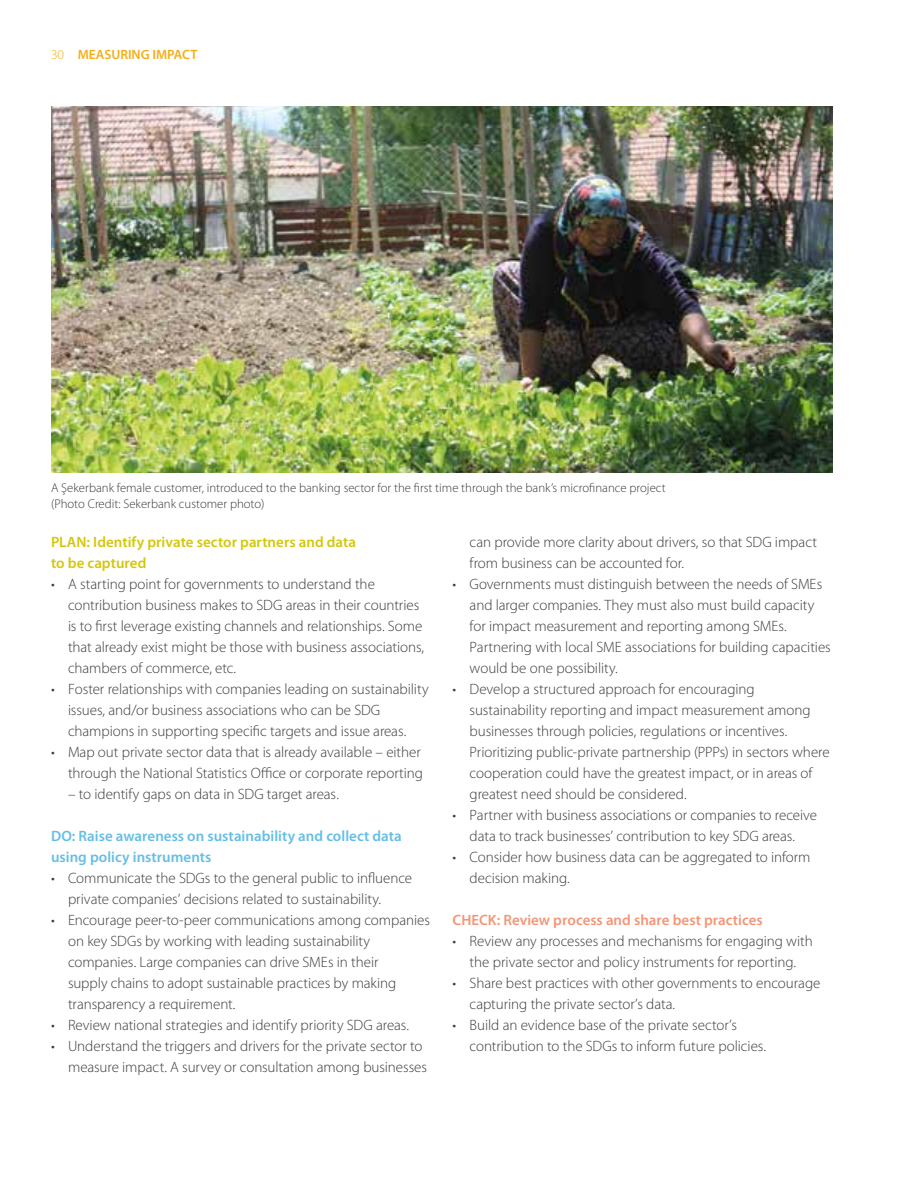
<style>
.page{position:relative;width:918px;height:1188px;background:#fff}
.page>*{position:absolute;margin:0;border:0;box-sizing:border-box;transform-origin:0 0}
.t1{font:300 15px/21px "Myriad Pro";letter-spacing:-.005em;color:#3c3c3b}
.t2{font:600 15px/21px "Myriad Pro";color:#64bee6}
.t3{font:600 15px/21px "Myriad Pro";letter-spacing:.005em;color:#d5c608}
.t4{font:600 15px "Myriad Pro";color:#f39677}
.t5{font:600 13.5px "Myriad Pro";color:#f4af17}
.t6{font:300 12.75px/15.8px "Myriad Pro";color:#3c3c3b}
.s1{font-weight:300}
</style>
<div class="page">
<img style="left:51px;top:106px;width:782px;height:367px">
<p class="t5" style="left:51px;top:47px;width:148px"><span class="s1">30</span> MEASURING IMPACT</p>
<p class="t6" style="left:51px;top:480px;width:616px">A Şekerbank female customer, introduced to the banking sector for the first time through the bank’s microfinance project (Photo Credit: Sekerbank customer photo)</p>
<p class="t3" style="left:51px;top:532px;width:307px">PLAN: Identify private sector partners and data to be captured</p>
<p class="t1" style="left:68px;top:574px;width:358px;text-indent:-17px">• A starting point for governments to understand the contribution business makes to SDG areas in their countries is to first leverage existing channels and relationships. Some that already exist might be those with business associations, chambers of commerce, etc.</p>
<p class="t1" style="left:68px;top:679px;width:362px;text-indent:-17px">• Foster relationships with companies leading on sustainability issues, and/or business associations who can be SDG champions in supporting specific targets and issue areas.</p>
<p class="t1" style="left:51px;top:742px;width:374px;text-align:right">• Map out private sector data that is already available – either through the National Statistics Office or corporate reporting</p>
<p class="t1" style="left:68px;top:784px;width:272px">– to identify gaps on data in SDG target areas.</p>
<p class="t2" style="left:51px;top:826px;width:352px">DO: Raise awareness on sustainability and collect data using policy instruments</p>
<p class="t1" style="left:68px;top:868px;width:346px;text-indent:-17px">• Communicate the SDGs to the general public to influence private companies’ decisions related to sustainability.</p>
<p class="t1" style="left:68px;top:910px;width:364px;text-indent:-17px">• Encourage peer-to-peer communications among companies on key SDGs by working with leading sustainability companies. Large companies can drive SMEs in their<br>supply chains to adopt sustainable practices by making transparency a requirement.</p>
<p class="t1" style="left:51px;top:1015px;width:360px">• Review national strategies and identify priority SDG areas.</p>
<p class="t1" style="left:68px;top:1036px;width:361px;text-indent:-17px">• U nderstand the triggers and drivers for the private sector to measure impact. A survey or consultation among businesses</p>
<p class="t1" style="left:470px;top:532px;width:349px">can provide more clarity about drivers, so that SDG impact from business can be accounted for.</p>
<p class="t1" style="left:470px;top:574px;width:354px;text-indent:-17px">• Governments must distinguish between the needs of SMEs and larger companies. They must also must build capacity for impact measurement and reporting among SMEs.<br>Partnering with local SME</p>
<p class="t1" style="left:625px;top:637px;width:207px">associations for building capacities</p>
<p class="t1" style="left:470px;top:658px;width:150px">would be one possibility.</p>
<p class="t1" style="left:470px;top:679px;width:362px;text-indent:-17px">• Develop a structured approach for encouraging sustainability reporting and impact measurement among businesses through policies, regulations or incentives.<br>Prioritizing public-private partnership (PPPs) in sectors where cooperation could have the greatest impact, or in areas of greatest need should be considered.</p>
<p class="t1" style="left:453px;top:805px;width:366px;text-align:center">• Partner with business associations or companies to receive data to track businesses’ contribution to key SDG areas.</p>
<p class="t1" style="left:470px;top:847px;width:342px;text-indent:-17px">• Consider how business data can be aggregated to inform decision making.</p>
<p class="t4" style="left:453px;top:912px;width:312px">CHECK: Review process and share best practices</p>
<p class="t1" style="left:453px;top:931px;width:362px;text-align:center">• Review any processes and mechanisms for engaging with the private sector and policy instruments for reporting.</p>
<p class="t1" style="left:470px;top:973px;width:352px;text-indent:-17px">• Share best practices with other governments to encourage capturing the private sector’s data.</p>
<p class="t1" style="left:470px;top:1015px;width:298px;text-indent:-17px">• Build an evidence base of the private sector’s contribution to the SDGs to inform future policies.</p>
</div>
